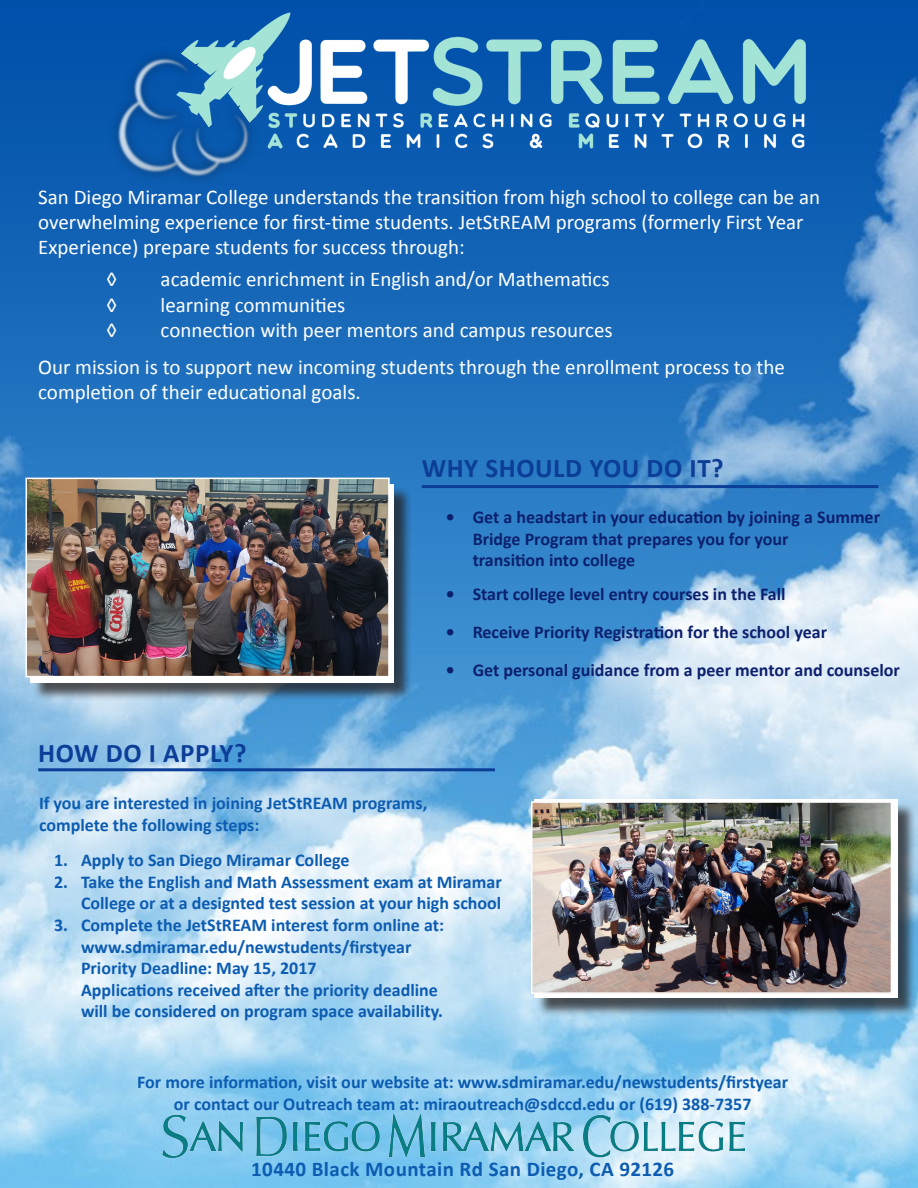
<style>
.page{position:relative;width:918px;height:1188px;background:#fff}
.page>*{position:absolute;margin:0;border:0;box-sizing:border-box;transform-origin:0 0}
.t1{font:700 27px "Calibri";letter-spacing:.02em;color:#0c3e98}
.t2{font:21px/25.2px "Calibri";color:#fff}
.t3{font:700 21px "Calibri";letter-spacing:.02em;color:#0c5cb1}
.t4{font:700 18px/21.6px "Calibri";color:#0c5cb1;text-align:right}
.t5{font:700 18px/21.6px "Calibri";color:#0c206e}
</style>
<div class="page">
<img style="left:0;top:0;width:918px;height:1188px">
<img style="left:163px;top:1114px;width:581px;height:44px">
<div style="left:32px;top:486px;width:380px;height:215px;background:#231f20;opacity:.75"></div>
<div style="left:30px;top:484px;width:363px;height:198px;background:#fff"></div>
<img style="left:29px;top:481px;width:358px;height:193px">
<div style="left:26px;top:478px;width:364px;height:199px;border:2px solid #fff"></div>
<div style="left:536px;top:802px;width:380px;height:215px;background:#231f20;opacity:.75"></div>
<div style="left:534px;top:800px;width:363px;height:198px;background:#fff"></div>
<img style="left:534px;top:804px;width:355px;height:187px">
<div style="left:531px;top:801px;width:361px;height:193px;border:2px solid #fff"></div>
<hr style="left:422px;top:485px;width:456px;height:3px;background:#0c3e98">
<hr style="left:38px;top:768px;width:457px;height:3px;background:#0c3e98">
<img style="left:98px;top:9px;width:729px;height:175px">
<p class="t2" style="left:38px;top:184px;width:783px">San Diego Miramar College understands the transition from high school to college can be an overwhelming experience for first-time students. JetStREAM programs (formerly First Year<br>Experience) prepare students for success through:</p>
<p class="t2" style="left:107px;top:267px;width:12px">◊</p>
<p class="t2" style="left:161px;top:267px;width:451px">academic enrichment in English and/or Mathematics</p>
<p class="t2" style="left:107px;top:292px;width:12px">◊</p>
<p class="t2" style="left:161px;top:292px;width:186px">learning communities</p>
<p class="t2" style="left:107px;top:317px;width:12px">◊</p>
<p class="t2" style="left:161px;top:317px;width:454px">connection with peer mentors and campus resources</p>
<p class="t2" style="left:38px;top:354px;width:748px">Our mission is to support new incoming students through the enrollment process to the</p>
<p class="t2" style="left:38px;top:379px;width:324px">completion of their educational goals.</p>
<p class="t1" style="left:422px;top:451px;width:304px">WHY SHOULD YOU DO IT?</p>
<p class="t5" style="left:473px;top:506px;width:409px;text-indent:-27px">• Get a headstart in your education by joining a Summer<br>Bridge Program that prepares you for your<br>transition into college</p>
<p class="t5" style="left:446px;top:583px;width:341px">• Start college level entry courses in the Fall</p>
<p class="t5" style="left:446px;top:621px;width:383px">• Receive Priority Registration for the school year</p>
<p class="t1" style="left:38px;top:736px;width:210px">HOW DO I APPLY?</p>
<p class="t5" style="left:446px;top:659px;width:456px">• Get personal guidance from a peer mentor and counselor</p>
<p class="t4" style="left:39px;top:792px;width:390px">If you are interested in joining JetStREAM programs,</p>
<p class="t4" style="left:39px;top:814px;width:222px">complete the following steps:</p>
<p class="t4" style="left:54px;top:849px;width:297px">1. Apply to San Diego Miramar College</p>
<p class="t4" style="left:54px;top:871px;width:449px">2. Take the English and Math Assessment exam at Miramar<br>College or at a designted test session at your high school</p>
<p class="t4" style="left:81px;top:914px;width:364px;text-align:left;text-indent:-27px">3. Complete the JetStREAM interest form online at: www.sdmiramar.edu/newstudents/firstyear Priority Deadline: May 15, 2017<br>Applications received after the priority deadline will be considered on program space availability.</p>
<p class="t4" style="left:137px;top:1072px;width:653px;text-align:center">For more information, visit our website at: www.sdmiramar.edu/newstudents/firstyear or contact our Outreach team at: miraoutreach@sdccd.edu or (619) 388-7357</p>
<p class="t3" style="left:251px;top:1155px;width:425px">10440 Black Mountain Rd San Diego, CA 92126</p>
</div>
